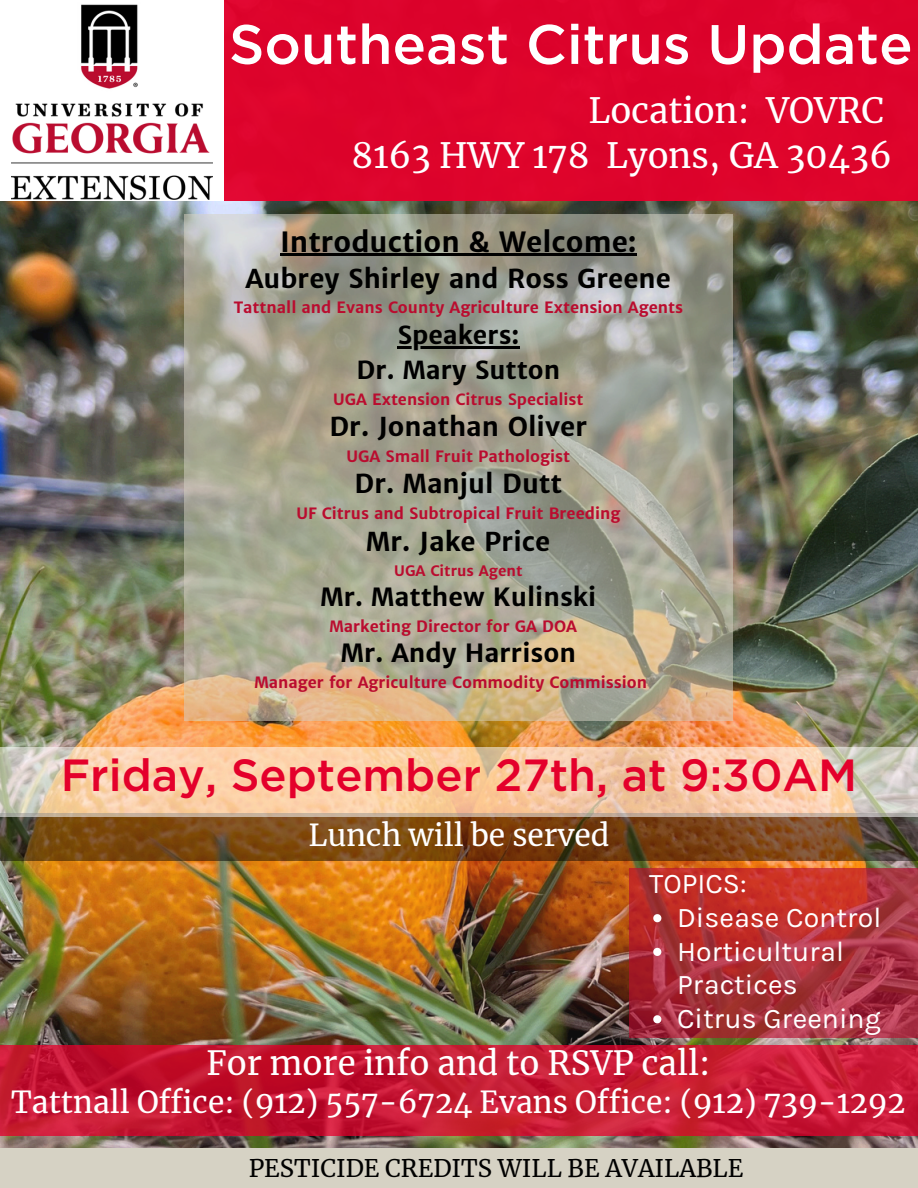
<style>
.page{position:relative;width:918px;height:1188px;background:#fff}
.page>*{position:absolute;margin:0;border:0;box-sizing:border-box;transform-origin:0 0}
.t1{font:500 55.5px "Gotham";color:#fff}
.t2{font:500 45px "Gotham";color:#e4002b}
.t3{font:34.5px/45px "Merriweather";color:#fff;text-align:right}
.t4{font:33px "Merriweather";color:#fff}
.t5{font:30px "Merriweather";color:#fff}
.t6{font:28.5px/33.8px "Karla";color:#fff}
.t7{font:700 28.05px "Merriweather Sans";color:#000}
.t8{font:700 26.1px "Merriweather Sans";color:#000}
.t9{font:700 25.2px "Merriweather Sans";color:#000}
.t10{font:700 25.05px "Merriweather Sans";color:#000}
.t11{font:24px "Merriweather";color:#000}
.t12{font:700 15.6px "Merriweather Sans";color:#ba0c2f}
.t13{font:700 14.55px "Merriweather Sans";color:#ba0c2f}
</style>
<div class="page">
<img style="left:0;top:201px;width:918px;height:947px">
<div style="left:0;top:1148px;width:918px;height:40px;background:#d6d2c4"></div>
<div style="left:224px;top:0;width:694px;height:201px;background:#dd032b"></div>
<svg style="left:0;top:1046px;width:918px;height:90px;background:#c61833"></svg>
<svg style="left:0;top:816px;width:918px;height:45px;background:#76471a"></svg>
<svg style="left:0;top:747px;width:918px;height:69px;background:#f0ccab"></svg>
<img style="left:12px;top:4px;width:200px;height:195px">
<svg style="left:629px;top:869px;width:289px;height:169px;background:#b03137"></svg>
<svg style="left:653px;top:914px;width:8px;height:8px"></svg>
<svg style="left:653px;top:948px;width:8px;height:8px"></svg>
<svg style="left:653px;top:1015px;width:8px;height:8px"></svg>
<svg style="left:185px;top:214px;width:547px;height:507px;background:#a9a592"></svg>
<hr style="left:280px;top:254px;width:357px;height:2px;background:#000">
<hr style="left:397px;top:346px;width:122px;height:2px;background:#000">
<p class="t1" style="left:229px;top:20px;width:685px">Southeast Citrus Update</p>
<h5 class="t3" style="left:352px;top:88px;width:542px">Location: VOVRC<br>8163 HWY 178 Lyons, GA 30436</h5>
<p class="t7" style="left:280px;top:224px;width:358px">Introduction &amp; Welcome:</p>
<p class="t8" style="left:245px;top:262px;width:427px">Aubrey Shirley and Ross Greene</p>
<p class="t12" style="left:234px;top:298px;width:451px">Tattnall and Evans County Agriculture Extension Agents</p>
<p class="t10" style="left:397px;top:319px;width:123px">Speakers:</p>
<p class="t10" style="left:357px;top:354px;width:205px">Dr. Mary Sutton</p>
<p class="t12" style="left:333px;top:389px;width:252px">UGA Extension Citrus Specialist</p>
<p class="t8" style="left:329px;top:410px;width:259px">Dr. Jonathan Oliver</p>
<p class="t12" style="left:347px;top:447px;width:225px">UGA Small Fruit Pathologist</p>
<p class="t8" style="left:355px;top:468px;width:209px">Dr. Manjul Dutt</p>
<p class="t12" style="left:296px;top:504px;width:325px">UF Citrus and Subtropical Fruit Breeding</p>
<p class="t8" style="left:366px;top:525px;width:186px">Mr. Jake Price</p>
<p class="t13" style="left:394px;top:561px;width:130px">UGA Citrus Agent</p>
<h2 class="t9" style="left:321px;top:581px;width:277px">Mr. Matthew Kulinski</h2>
<h5 class="t12" style="left:329px;top:616px;width:249px">Marketing Director for GA DOA</h5>
<h4 class="t9" style="left:341px;top:637px;width:237px">Mr. Andy Harrison</h4>
<p class="t12" style="left:254px;top:673px;width:394px">Manager for Agriculture Commodity Commission</p>
<p class="t2" style="left:61px;top:755px;width:798px">Friday, September 27th, at 9:30AM</p>
<h1 class="t5" style="left:308px;top:817px;width:303px">Lunch will be served</h1>
<p class="t6" style="left:649px;top:867px;width:99px">TOPICS:</p>
<p class="t6" style="left:677px;top:901px;width:206px">Disease Control</p>
<p class="t6" style="left:677px;top:934px;width:168px">Horticultural<br>Practices</p>
<p class="t6" style="left:677px;top:1002px;width:205px">Citrus Greening</p>
<h6 class="t4" style="left:206px;top:1043px;width:506px">For more info and to RSVP call:</h6>
<h6 class="t5" style="left:11px;top:1084px;width:896px">Tattnall Office: (912) 557-6724 Evans Office: (912) 739-1292</h6>
<p class="t11" style="left:249px;top:1153px;width:496px">PESTICIDE CREDITS WILL BE AVAILABLE</p>
</div>
